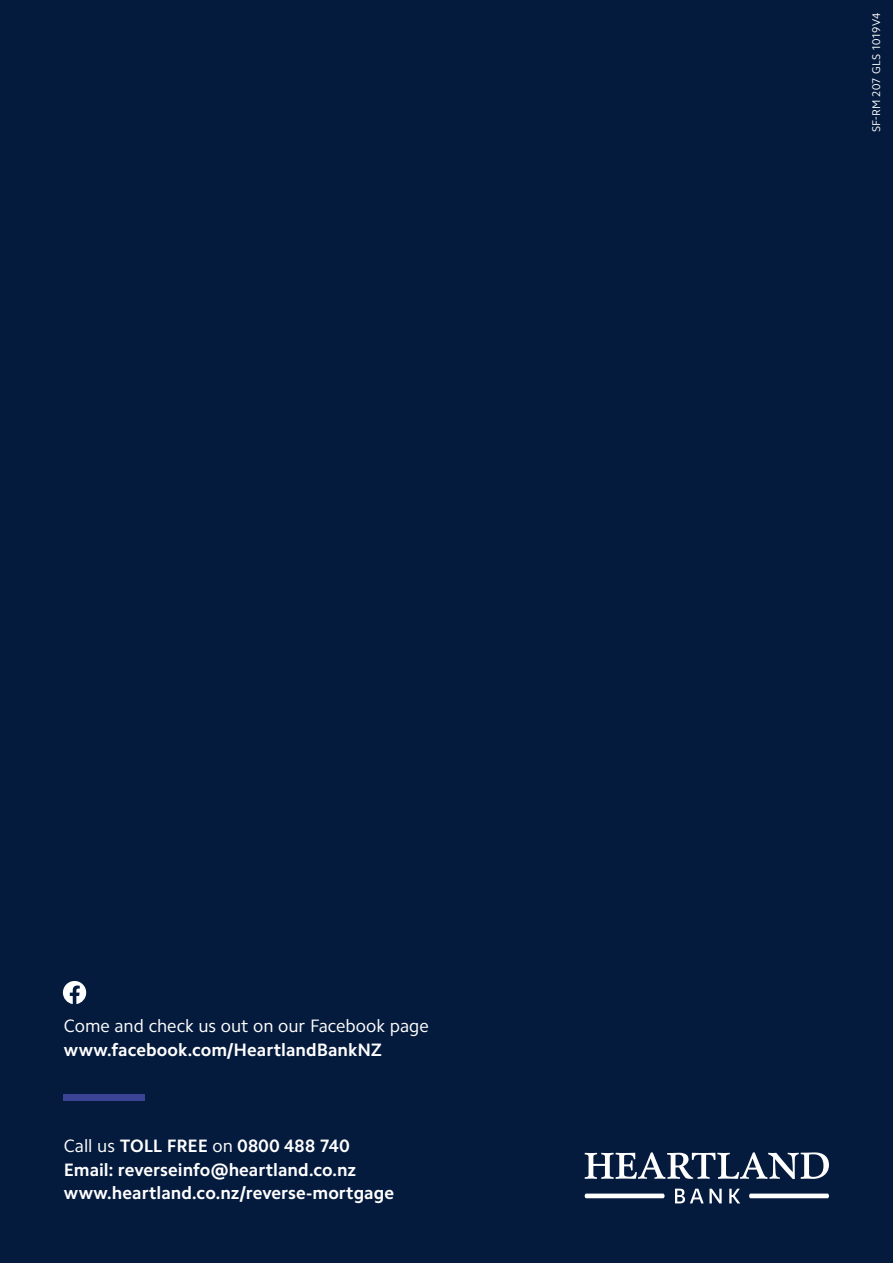
<style>
.page{position:relative;width:893px;height:1263px;background:#051b3e}
.page>*{position:absolute;margin:0;border:0;box-sizing:border-box;transform-origin:0 0}
.t1{font:700 18px/23.4px "Camphor Std";color:#fff}
.t2{font:18px "Camphor Pro";color:#fff}
.t3{font:11.25px "Camphor Pro";letter-spacing:.015em;color:#fff}
.s1{font-family:"Camphor Pro";font-weight:400}
</style>
<div class="page">
<div style="left:63px;top:1094px;width:82px;height:6px;background:#3b4395"></div>
<svg style="left:63px;top:981px;width:23px;height:23px"></svg>
<svg style="left:585px;top:1152px;width:244px;height:27px"></svg>
<svg style="left:675px;top:1189px;width:47px;height:14px"></svg>
<svg style="left:729px;top:1189px;width:11px;height:14px"></svg>
<svg style="left:749px;top:1193px;width:80px;height:5px"></svg>
<svg style="left:585px;top:1193px;width:80px;height:5px"></svg>
<p class="t2" style="left:64px;top:1015px;width:366px">Come and check us out on our Facebook page</p>
<p class="t1" style="left:64px;top:1038px;width:320px">www.facebook.com/HeartlandBankNZ</p>
<p class="t1" style="left:64px;top:1134px;width:332px"><span class="s1">Call us</span> TOLL FREE <span class="s1">on</span> 0800 488 740<br>Email: reverseinfo@heartland.co.nz www.heartland.co.nz/reverse-mortgage</p>
<p class="t3" style="left:870px;top:132px;width:121px;rotate:-90deg">SF-RM 207 GLS 1019V4</p>
</div>
